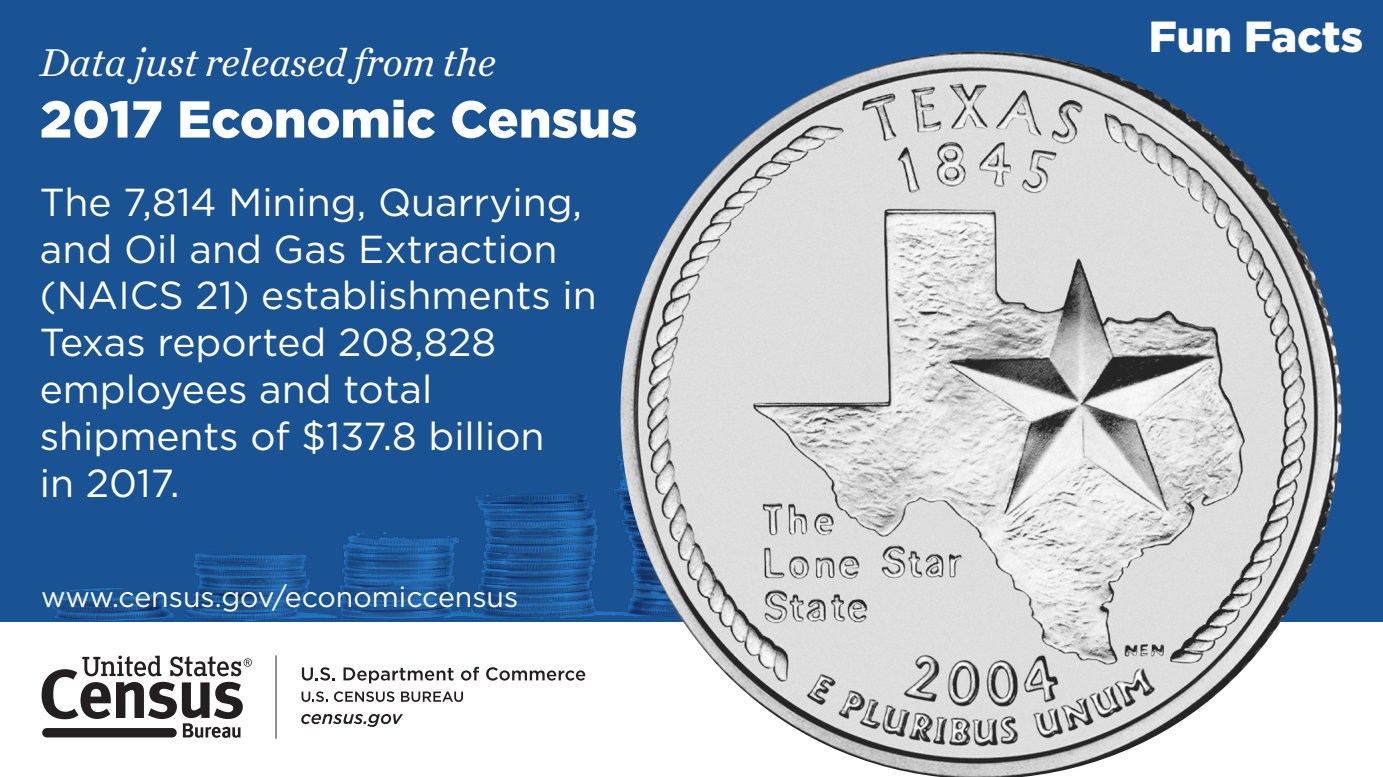
<style>
.page{position:relative;width:1383px;height:777px;background:#fff}
.page>*{position:absolute;margin:0;border:0;box-sizing:border-box;transform-origin:0 0}
.t1{font:900 51.75px "Gotham";color:#fff}
.t2{font:900 43.5px "Gotham";color:#fff}
.t3{font:italic 40.65px "Chronicle Text G1";color:#fff}
.t4{font:39px/46.8px "Gotham";color:#fff}
.t5{font:28.5px "Gotham";color:#fff}
</style>
<div class="page">
<div style="left:0;top:0;width:1383px;height:629px;background:#1a5393"></div>
<img style="left:51px;top:456px;width:569px;height:165px">
<div style="left:0;top:622px;width:1383px;height:155px;background:#fff"></div>
<svg style="left:302px;top:667px;width:33px;height:14px"></svg>
<svg style="left:344px;top:667px;width:110px;height:16px"></svg>
<svg style="left:461px;top:667px;width:18px;height:14px"></svg>
<svg style="left:486px;top:667px;width:99px;height:14px"></svg>
<svg style="left:302px;top:691px;width:26px;height:11px"></svg>
<svg style="left:334px;top:691px;width:60px;height:11px"></svg>
<svg style="left:401px;top:691px;width:62px;height:11px"></svg>
<svg style="left:301px;top:714px;width:102px;height:13px"></svg>
<hr style="left:276px;top:655px;width:1px;height:84px;background:#231f20">
<svg style="left:42px;top:656px;width:210px;height:82px"></svg>
<img style="left:620px;top:51px;width:721px;height:726px">
<p class="t3" style="left:40px;top:31px;width:457px">Data just released from the</p>
<h1 class="t1" style="left:40px;top:84px;width:599px">2017 Economic Census</h1>
<p class="t4" style="left:40px;top:178px;width:558px">The 7,814 Mining, Quarrying, and Oil and Gas Extraction (NAICS 21) establishments in<br>Texas reported 208,828 employees and total shipments of $137.8 billion<br>in 2017.</p>
<p class="t5" style="left:41px;top:578px;width:479px">www.census.gov/economiccensus</p>
<p class="t2" style="left:1149px;top:6px;width:216px">Fun Facts</p>
</div>
